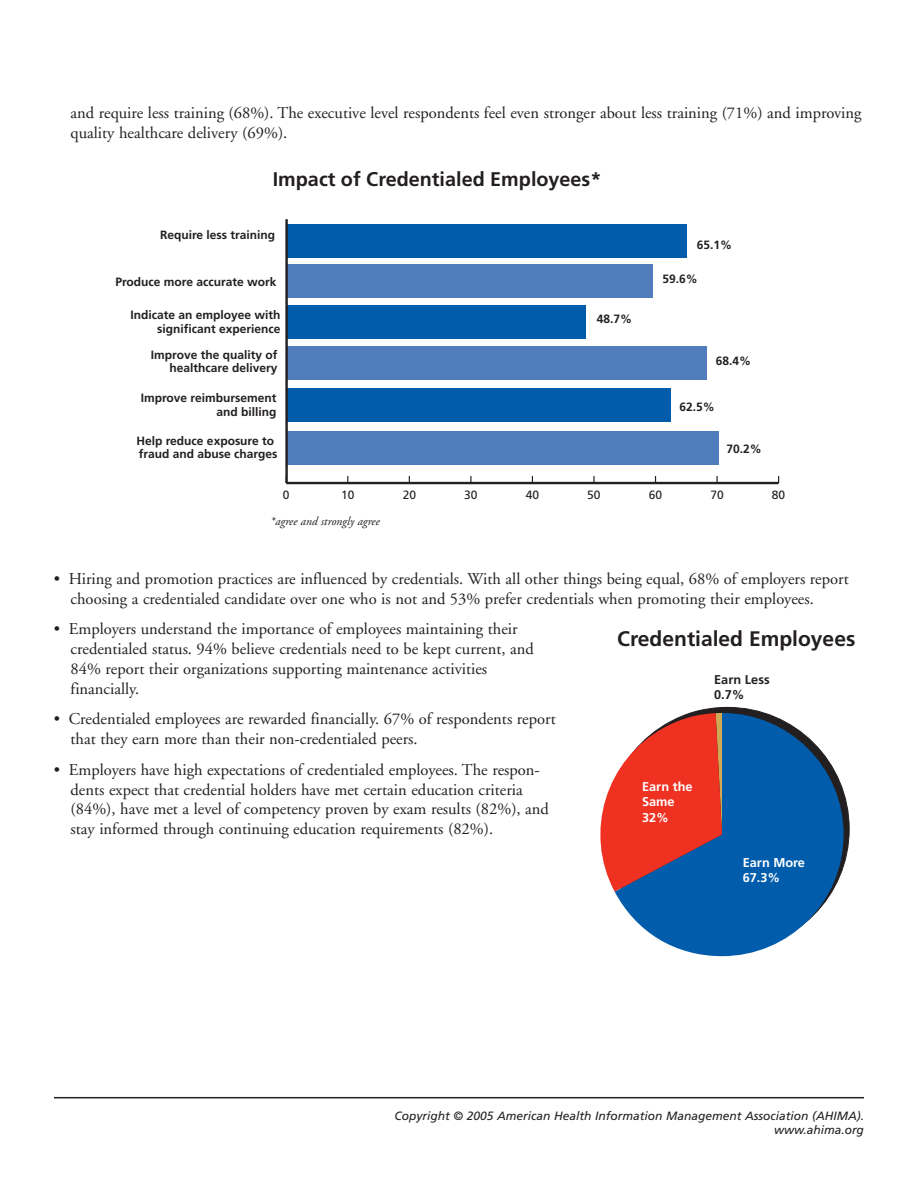
<style>
.page{position:relative;width:918px;height:1188px;background:#fff}
.page>*{position:absolute;margin:0;border:0;box-sizing:border-box;transform-origin:0 0}
.t1{font:700 21px "Frutiger LT Std";color:#231f20}
.t2{font:700 19.8px "Frutiger LT Std";color:#231f20}
.t3{font:16.5px/19.8px "Adobe Garamond";color:#231f20}
.t4{font:700 12.75px/15.3px "Frutiger LT Std";color:#fff}
.t5{font:700 12.75px/15.3px "Frutiger LT Std";color:#231f20}
.t6{font:700 12px/13.2px "Frutiger LT Std";color:#231f20;text-align:right}
.t7{font:italic 12px/14.4px "Frutiger LT Std";color:#231f20;text-align:right}
.t8{font:italic 12px "Adobe Garamond";color:#231f20}
.t9{font:12px "Frutiger LT Std";color:#231f20}
</style>
<div class="page">
<hr style="left:286px;top:482px;width:493px;height:2px;background:#231f20">
<svg style="left:593px;top:476px;width:2px;height:6px"></svg>
<svg style="left:716px;top:476px;width:2px;height:6px"></svg>
<div style="left:286px;top:432px;width:432px;height:33px;background:#517dbd"></div>
<div style="left:286px;top:388px;width:385px;height:34px;background:#015dab"></div>
<div style="left:286px;top:346px;width:421px;height:34px;background:#517dbd"></div>
<div style="left:286px;top:305px;width:300px;height:34px;background:#015dab"></div>
<div style="left:286px;top:265px;width:367px;height:33px;background:#517dbd"></div>
<div style="left:286px;top:224px;width:401px;height:33px;background:#015dab"></div>
<hr style="left:285px;top:219px;width:3px;height:264px;background:#231f20">
<svg style="left:728px;top:707px;width:122px;height:159px"></svg>
<svg style="left:615px;top:713px;width:229px;height:243px;fill:#015dab"></svg>
<svg style="left:600px;top:707px;width:128px;height:185px"></svg>
<hr style="left:54px;top:1097px;width:810px;height:1px;background:#231f20">
<p class="t3" style="left:71px;top:104px;width:793px">and require less training (68%). The executive level respondents feel even stronger about less training (71%) and improving quality healthcare delivery (69%).</p>
<p class="t2" style="left:273px;top:172px;width:330px">Impact of Credentialed Employees*</p>
<p class="t6" style="left:160px;top:229px;width:117px">Require less training</p>
<p class="t6" style="left:115px;top:276px;width:162px">Produce more accurate work</p>
<p class="t6" style="left:131px;top:310px;width:152px">Indicate an employee with significant experience</p>
<p class="t6" style="left:151px;top:349px;width:128px">Improve the quality of healthcare delivery</p>
<p class="t6" style="left:141px;top:393px;width:137px">Improve reimbursement and billing</p>
<p class="t6" style="left:137px;top:435px;width:142px;text-align:left">Help reduce exposure to fraud and abuse charges</p>
<p class="t6" style="left:597px;top:313px;width:37px">48.7%</p>
<p class="t6" style="left:697px;top:240px;width:37px">65.1%</p>
<p class="t6" style="left:663px;top:273px;width:37px">59.6%</p>
<p class="t6" style="left:716px;top:355px;width:37px">68.4%</p>
<p class="t6" style="left:680px;top:402px;width:37px">62.5%</p>
<p class="t6" style="left:727px;top:443px;width:37px">70.2%</p>
<p class="t9" style="left:283px;top:488px;width:8px">0</p>
<p class="t9" style="left:341px;top:488px;width:15px">10</p>
<p class="t9" style="left:403px;top:488px;width:15px">20</p>
<p class="t9" style="left:464px;top:488px;width:15px">30</p>
<p class="t9" style="left:526px;top:488px;width:15px">40</p>
<p class="t9" style="left:587px;top:488px;width:15px">50</p>
<p class="t9" style="left:649px;top:488px;width:15px">60</p>
<p class="t9" style="left:710px;top:488px;width:15px">70</p>
<p class="t9" style="left:772px;top:488px;width:15px">80</p>
<p class="t8" style="left:270px;top:516px;width:111px">*agree and strongly agree</p>
<p class="t3" style="left:71px;top:570px;width:780px;text-indent:-17px">• Hiring and promotion practices are influenced by credentials. With all other things being equal, 68% of employers report choosing a credentialed candidate over one who is not and 53% prefer credentials when promoting their employees.</p>
<p class="t3" style="left:71px;top:621px;width:465px;text-indent:-17px">• Employers understand the importance of employees maintaining their credentialed status. 94% believe credentials need to be kept current, and 84% report their organizations supporting maintenance activities financially.</p>
<p class="t3" style="left:71px;top:711px;width:487px;text-indent:-17px">• Credentialed employees are rewarded financially. 67% of respondents report that they earn more than their non-credentialed peers.</p>
<p class="t3" style="left:71px;top:761px;width:480px;text-indent:-17px">• Employers have high expectations of credentialed employees. The respon&shy;dents expect that credential holders have met certain education criteria (84%), have met a level of competency proven by exam results (82%), and stay informed through continuing education requirements (82%).</p>
<p class="t1" style="left:617px;top:630px;width:240px">Credentialed Employees</p>
<p class="t5" style="left:714px;top:673px;width:57px">Earn Less<br>0.7%</p>
<p class="t4" style="left:642px;top:780px;width:52px">Earn the<br>Same<br>32%</p>
<p class="t4" style="left:743px;top:856px;width:64px">Earn More<br>67.3%</p>
<p class="t7" style="left:394px;top:1110px;width:471px">Copyright © 2005 American Health Information Management Association (AHIMA). www.ahima.org</p>
</div>
